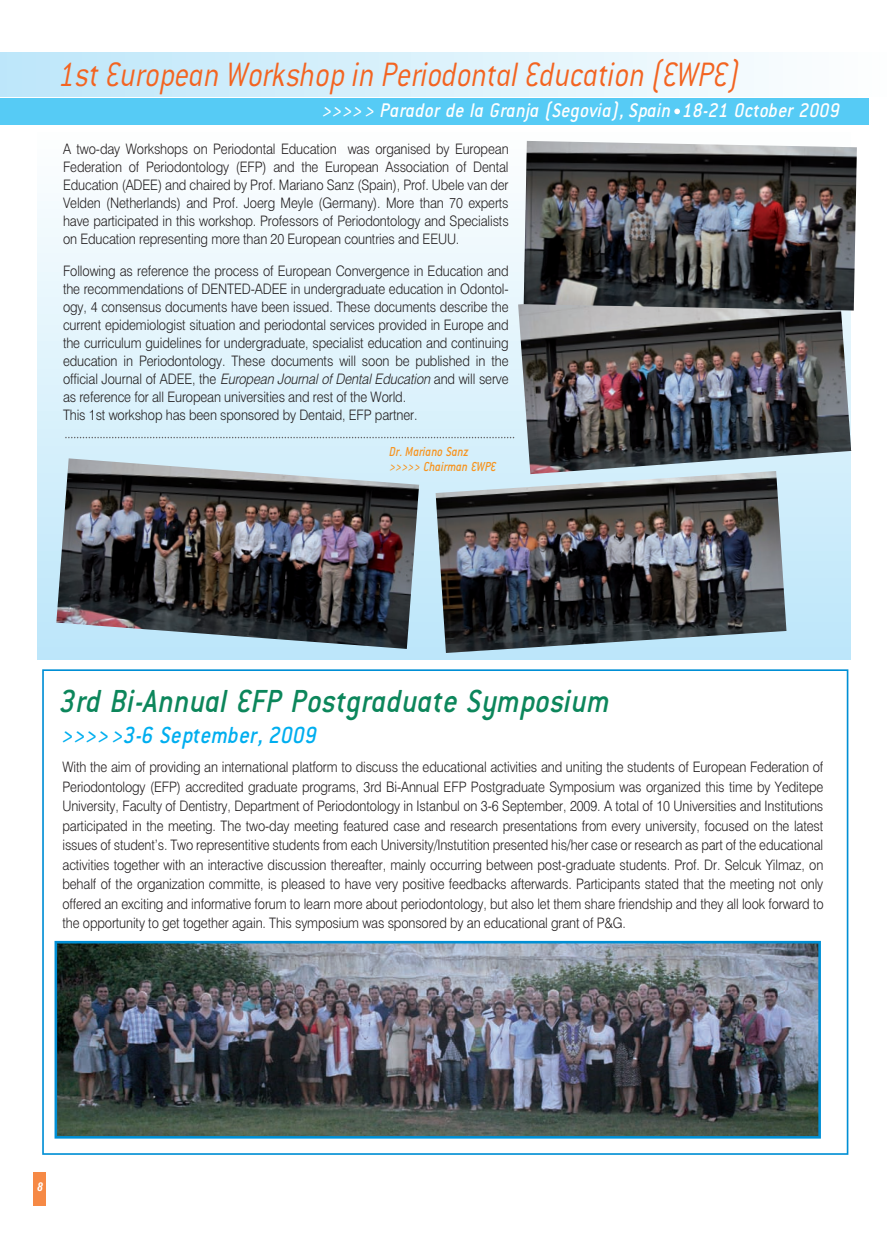
<style>
.page{position:relative;width:893px;height:1234px;background:#fff}
.page>*{position:absolute;margin:0;border:0;box-sizing:border-box;transform-origin:0 0}
.t1{font:italic 300 37.05px "CF Candoit";color:#f36421;scale:.85 1}
.t2{font:italic 500 34.95px "CF Candoit";letter-spacing:.01em;color:#0c865b;scale:.9 1}
.t3{font:italic 500 25.5px "CF Candoit";letter-spacing:.01em;color:#00aeef;scale:.9 1}
.t4{font:italic 500 21.6px "CF Candoit";letter-spacing:.01em;color:#fff;scale:.9 1}
.t5{font:300 14.25px/18px "UB Helvetica";letter-spacing:-.01em;color:#231f20;text-align:justify;scale:.9 1}
.t6{font:italic 500 14.25px/14.5px "CF Candoit";color:#f7931d;scale:.85 1}
.t7{font:italic 12px "UB Helvetica Cond Bold";color:#fff}
.s1{font-family:"UB Helvetica Light Italic";font-weight:400}
</style>
<div class="page">
<div style="left:37px;top:125px;width:814px;height:534px;background:linear-gradient(to bottom,#fefffe,#bce6f9)"></div>
<div style="left:34px;top:1172px;width:12px;height:33px;background:#f68945"></div>
<svg style="left:65px;top:437px;width:449px;height:1px"></svg>
<div style="left:0;top:52px;width:893px;height:45px;background:linear-gradient(to right,#bce6fa,#fefefe)"></div>
<div style="left:0;top:98px;width:869px;height:27px;background:#56cbf5"></div>
<img style="left:56px;top:458px;width:363px;height:190px">
<img style="left:436px;top:471px;width:350px;height:182px">
<img style="left:518px;top:281px;width:333px;height:193px">
<img style="left:524px;top:141px;width:333px;height:169px">
<svg style="left:674px;top:109px;width:6px;height:5px"></svg>
<svg style="left:42px;top:669px;width:806px;height:485px"></svg>
<img style="left:55px;top:940px;width:766px;height:198px">
<h1 class="t1" style="left:59px;top:56px;width:801px">1st European Workshop in Periodontal Education (EWPE)</h1>
<h3 class="t4" style="left:322px;top:99px;width:577px">&gt;&gt;&gt;&gt;&gt; Parador de la Granja (Segovia), Spain 18-21 October 2009</h3>
<p class="t5" style="left:63px;top:140px;width:497px">A two-day Workshops on Periodontal Education was organised by European Federation of Periodontology (EFP) and the European Association of Dental Education (ADEE) and chaired by Prof. Mariano Sanz (Spain), Prof. Ubele van der Velden (Netherlands) and Prof. Joerg Meyle (Germany). More than 70 experts have participated in this workshop. Professors of Periodontology and Specialists on Education representing more than 20 European countries and EEUU.</p>
<p class="t5" style="left:63px;top:261px;width:497px;text-align:left">Following as reference the process of European Convergence in Education and the recommendations of DENTED-ADEE in undergraduate education in Odontol&shy;ogy, 4 consensus documents have been issued. These documents describe the current epidemiologist situation and periodontal services provided in Europe and the curriculum guidelines for undergraduate, specialist education and continuing education in Periodontology. These documents will soon be published in the official Journal of ADEE, the <span class="s1">European Journal of Dental Education</span> and will serve as reference for all European universities and rest of the World.<br>This 1st workshop has been sponsored by Dentaid, EFP partner.</p>
<p class="t6" style="left:389px;top:445px;width:127px">Dr. Mariano Sanz &gt;&gt;&gt;&gt;&gt; Chairman EWPE</p>
<h2 class="t2" style="left:60px;top:683px;width:612px">3rd Bi-Annual EFP Postgraduate Symposium</h2>
<h3 class="t3" style="left:62px;top:722px;width:285px">&gt;&gt;&gt;&gt;&gt;3-6 September, 2009</h3>
<p class="t5" style="left:62px;top:757px;width:847px;line-height:19.5px">With the aim of providing an international platform to discuss the educational activities and uniting the students of European Federation of Periodontology (EFP) accredited graduate programs, 3rd Bi-Annual EFP Postgraduate Symposium was organized this time by Yeditepe University, Faculty of Dentistry, Department of Periodontology in Istanbul on 3-6 September, 2009. A total of 10 Universities and Institutions participated in the meeting. The two-day meeting featured case and research presentations from every university, focused on the latest issues of student’s. Two representitive students from each University/Instutition presented his/her case or research as part of the educational activities together with an interactive discussion thereafter, mainly occurring between post-graduate students. Prof. Dr. Selcuk Yilmaz, on behalf of the organization committe, is pleased to have very positive feedbacks afterwards. Participants stated that the meeting not only offered an exciting and informative forum to learn more about periodontology, but also let them share friendship and they all look forward to the opportunity to get together again. This symposium was sponsored by an educational grant of P&amp;G.</p>
<p class="t7" style="left:38px;top:1179px;width:7px">8</p>
</div>
